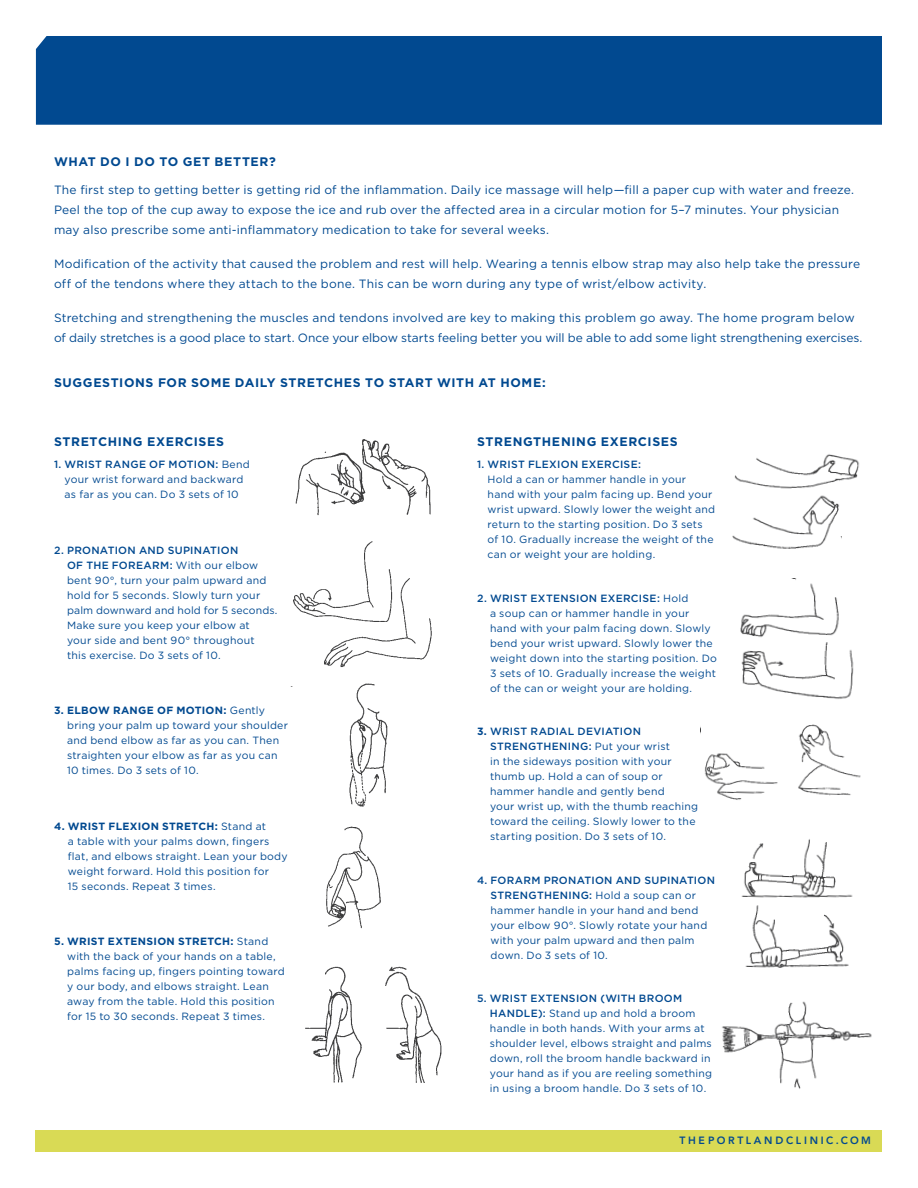
<style>
.page{position:relative;width:918px;height:1188px;background:#fff}
.page>*{position:absolute;margin:0;border:0;box-sizing:border-box;transform-origin:0 0}
.Subheader{font:700 12.3px "Gotham";letter-spacing:.045em;color:#014990}
.body_copy{font:12px/20.2px "Gotham";letter-spacing:.015em;color:#014990}
.body_copy-2{font:10.5px/15px "Gotham";letter-spacing:.025em;color:#014990}
.body_copy-3{font:700 10.5px "Gotham";letter-spacing:.025em;color:#014990}
.t1{font:800 10.5px "Avenir";letter-spacing:.25em;color:#014990}
.s1{font-weight:500}
.s2{font-weight:700}
</style>
<div class="page">
<div style="left:36px;top:36px;width:846px;height:89px;background:#014990"></div>
<div style="left:36px;top:1130px;width:846px;height:22px;background:#d9da55"></div>
<img style="left:295px;top:439px;width:136px;height:77px">
<img style="left:293px;top:541px;width:139px;height:126px">
<div style="left:287px;top:536px;width:69px;height:44px;background:#fff"></div>
<img style="left:291px;top:683px;width:97px;height:124px">
<div style="left:291px;top:687px;width:58px;height:27px;background:#fff"></div>
<div style="left:291px;top:748px;width:50px;height:46px;background:#fff"></div>
<div style="left:291px;top:793px;width:45px;height:23px;background:#fff"></div>
<img style="left:326px;top:826px;width:55px;height:103px">
<div style="left:376px;top:822px;width:16px;height:47px;background:#fff"></div>
<img style="left:305px;top:966px;width:137px;height:117px">
<div style="left:297px;top:958px;width:20px;height:48px;background:#fff"></div>
<div style="left:297px;top:1066px;width:22px;height:31px;background:#fff"></div>
<img style="left:732px;top:454px;width:128px;height:95px">
<div style="left:842px;top:492px;width:22px;height:60px;background:#fff"></div>
<img style="left:740px;top:579px;width:114px;height:120px">
<div style="left:735px;top:579px;width:60px;height:21px;background:#fff"></div>
<img style="left:704px;top:724px;width:157px;height:76px">
<div style="left:701px;top:719px;width:88px;height:31px;background:#fff"></div>
<img style="left:741px;top:839px;width:112px;height:129px">
<img style="left:722px;top:1001px;width:150px;height:88px">
<div style="left:717px;top:983px;width:45px;height:33px;background:#fff"></div>
<div style="left:717px;top:1063px;width:43px;height:32px;background:#fff"></div>
<p class="Subheader" style="left:54px;top:155px;width:223px">WHAT DO I DO TO GET BETTER?</p>
<p class="body_copy" style="left:54px;top:179px;width:802px">The first step to getting better is getting rid of the inflammation. Daily ice massage will help—fill a paper cup with water and freeze.<br>Peel the top of the cup away to expose the ice and rub over the affected area in a circular motion for 5–7 minutes. Your physician may also prescribe some anti-inflammatory medication to take for several weeks.</p>
<p class="body_copy" style="left:54px;top:254px;width:808px">Modification of the activity that caused the problem and rest will help. Wearing a tennis elbow strap may also help take the pressure off of the tendons where they attach to the bone. This can be worn during any type of wrist/elbow activity.</p>
<p class="body_copy" style="left:54px;top:308px;width:810px">Stretching and strengthening the muscles and tendons involved are key to making this problem go away. The home program below of daily stretches is a good place to start. Once your elbow starts feeling better you will be able to add some light strengthening exercises.</p>
<p class="Subheader" style="left:54px;top:376px;width:493px">SUGGESTIONS FOR SOME DAILY STRETCHES TO START WITH AT HOME:</p>
<p class="Subheader" style="left:54px;top:434px;width:19px">STRET</p>
<p class="Subheader" style="left:98px;top:434px;width:19px">CHING</p>
<p class="Subheader" style="left:147px;top:434px;width:55px">EXERCISES</p>
<p class="body_copy-2" style="left:54px;top:457px;width:197px;text-align:center"><span class="s1">1. WRIST RANGE OF MOTION:</span> Bend your wrist forward and backward<br>as far as you can. Do 3 sets of 10</p>
<p class="body_copy-2" style="left:67px;top:542px;width:212px;text-indent:-13px"><span class="s1">2. PRONATION AND SUPINATION<br>OF THE FOREARM:</span> With our elbow bent 90°, turn your palm upward and hold for 5 seconds. Slowly turn your palm downward and hold for 5 seconds.<br>Make sure you keep your elbow at<br>your side and bent 90° throughout<br>this exercise. Do 3 sets of 10.</p>
<p class="body_copy-2" style="left:67px;top:703px;width:222px;text-indent:156px"><span class="s2">:</span> Gently bring your palm up toward your shoulder and bend elbow as far as you can. Then straighten your elbow as far as you can<br>10 times. Do 3 sets of 10.</p>
<p class="body_copy-3" style="left:54px;top:704px;width:31px">3. ELBOW</p>
<p class="body_copy-3" style="left:113px;top:704px;width:18px">RANGE</p>
<p class="body_copy-3" style="left:157px;top:704px;width:37px">OF MOTION</p>
<p class="body_copy-2" style="left:68px;top:818px;width:221px;text-indent:131px"><span class="s2">CH :</span> Stand at<br>a table with your palms down, fingers flat, and elbows straight. Lean your body weight forward. Hold this position for<br>15 seconds. Repeat 3 times.</p>
<p class="body_copy-3" style="left:54px;top:820px;width:33px">4. WRIST</p>
<p class="body_copy-3" style="left:109px;top:820px;width:37px">FLEXION</p>
<p class="body_copy-3" style="left:162px;top:820px;width:16px">STRET</p>
<p class="body_copy-2" style="left:67px;top:934px;width:219px;text-indent:147px"><span class="s2">CH :</span> Stand with the back of your hands on a table, palms facing up, fingers pointing toward y our body, and elbows straight. Lean away from the table. Hold this position for 15 to 30 seconds. Repeat 3 times.</p>
<p class="body_copy-3" style="left:54px;top:935px;width:33px">5. WRIST</p>
<p class="body_copy-3" style="left:108px;top:935px;width:24px">EXTENSION</p>
<p class="body_copy-3" style="left:178px;top:935px;width:16px">STRET</p>
<p class="Subheader" style="left:477px;top:434px;width:19px">STRENGTHENING</p>
<p class="Subheader" style="left:601px;top:434px;width:55px">EXERCISES</p>
<p class="body_copy-2" style="left:488px;top:457px;width:229px;text-indent:-11px"><span class="s1">1. WRIST FLEXION EXERCISE:<br></span>Hold a can or hammer handle in your hand with your palm facing up. Bend your wrist upward. Slowly lower the weight and return to the starting position. Do 3 sets of 10. Gradually increase the weight of the can or weight your are holding.</p>
<p class="body_copy-2" style="left:490px;top:590px;width:228px;text-indent:-13px"><span class="s1">2. WRIST EXTENSION EXERCISE:</span> Hold<br>a soup can or hammer handle in your hand with your palm facing down. Slowly bend your wrist upward. Slowly lower the weight down into the starting position. Do 3 sets of 10. Gradually increase the weight of the can or weight your are holding.</p>
<p class="body_copy-2" style="left:490px;top:724px;width:210px;text-indent:-13px"><span class="s2">3.</span> <span class="s1">WRIST RADIAL DEVIATION<br>STRENGTHENING:</span> Put your wrist<br>in the sideways position with your thumb up. Hold a can of soup or hammer handle and gently bend<br>your wrist up, with the thumb reaching toward the ceiling. Slowly lower to the starting position. Do 3 sets of 10.</p>
<p class="body_copy-2" style="left:491px;top:872px;width:226px;text-indent:-14px"><span class="s1">4. FORARM PRONATION AND SUPINATION<br>STRENGTHENING:</span> Hold a soup can or hammer handle in your hand and bend your elbow 90°. Slowly rotate your hand with your palm upward and then palm down. Do 3 sets of 10.</p>
<p class="body_copy-2" style="left:490px;top:991px;width:224px;text-indent:-13px"><span class="s1">5. WRIST EXTENSION (WITH BROOM HANDLE):</span> Stand up and hold a broom handle in both hands. With your arms at shoulder level, elbows straight and palms down, roll the broom handle backward in your hand as if you are reeling something in using a broom handle. Do 3 sets of 10.</p>
<p class="t1" style="left:680px;top:1135px;width:193px">THEPORTLANDCLINIC.COM</p>
</div>
